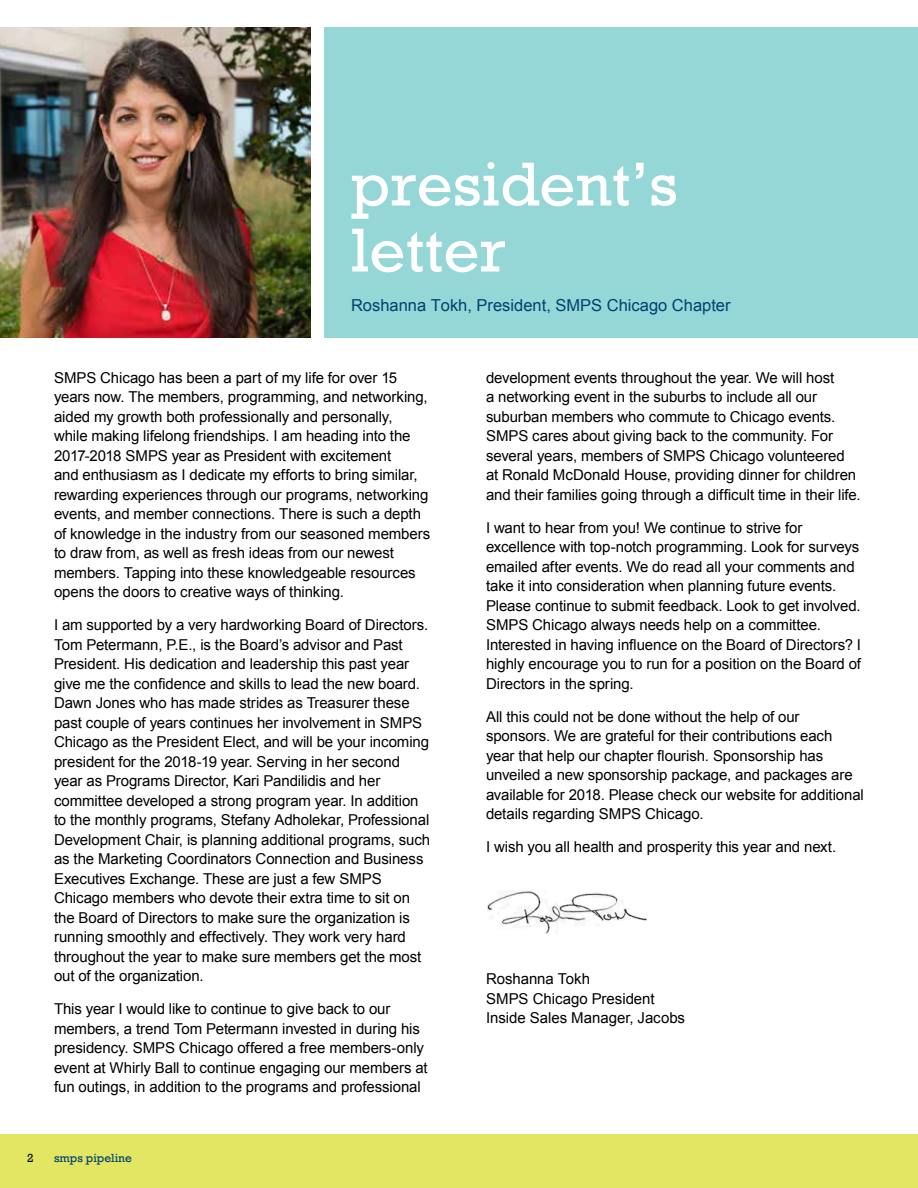
<style>
.page{position:relative;width:918px;height:1188px;background:#fff}
.page>*{position:absolute;margin:0;border:0;box-sizing:border-box;transform-origin:0 0}
.t1{font:63px/66px "Rockwell";color:#fff}
.t2{font:16.5px "Arial";color:#004270}
.t3{font:15px/19.5px "Arial";letter-spacing:-.005em;color:#000}
.t4{font:12px "Rockwell";color:#004270}
.t5{font:12px "Rockwell";color:#000}
</style>
<div class="page">
<div style="left:0;top:1134px;width:918px;height:54px;background:#e2e663"></div>
<div style="left:324px;top:27px;width:594px;height:311px;background:#95d6d7"></div>
<img style="left:0;top:27px;width:310px;height:311px">
<img style="left:487px;top:890px;width:160px;height:44px">
<h1 class="t1" style="left:351px;top:152px;width:328px">president’s letter</h1>
<p class="t2" style="left:351px;top:294px;width:381px">Roshanna Tokh, President, SMPS Chicago Chapter</p>
<p class="t3" style="left:54px;top:368px;width:378px">SMPS Chicago has been a part of my life for over 15 years now. The members, programming, and networking, aided my growth both professionally and personally,<br>while making lifelong friendships. I am heading into the 2017-2018 SMPS year as President with excitement<br>and enthusiasm as I dedicate my efforts to bring similar, rewarding experiences through our programs, networking events, and member connections. There is such a depth of knowledge in the industry from our seasoned members to draw from, as well as fresh ideas from our newest members. Tapping into these knowledgeable resources opens the doors to creative ways of thinking.</p>
<p class="t3" style="left:54px;top:616px;width:378px">I am supported by a very hardworking Board of Directors.<br>Tom Petermann, P.E., is the Board’s advisor and Past President. His dedication and leadership this past year give me the confidence and skills to lead the new board.<br>Dawn Jones who has made strides as Treasurer these past couple of years continues her involvement in SMPS Chicago as the President Elect, and will be your incoming president for the 2018-19 year. Serving in her second year as Programs Director, Kari Pandilidis and her committee developed a strong program year. In addition to the monthly programs, Stefany Adholekar, Professional Development Chair, is planning additional programs, such as the Marketing Coordinators Connection and Business Executives Exchange. These are just a few SMPS Chicago members who devote their extra time to sit on the Board of Directors to make sure the organization is running smoothly and effectively. They work very hard throughout the year to make sure members get the most out of the organization.</p>
<p class="t3" style="left:54px;top:1000px;width:375px">This year I would like to continue to give back to our members, a trend Tom Petermann invested in during his presidency. SMPS Chicago offered a free members-only event at Whirly Ball to continue engaging our members at fun outings, in addition to the programs and professional</p>
<p class="t5" style="left:27px;top:1151px;width:8px">2</p>
<p class="t4" style="left:54px;top:1151px;width:80px">smps pipeline</p>
<p class="t3" style="left:486px;top:368px;width:376px">development events throughout the year. We will host<br>a networking event in the suburbs to include all our suburban members who commute to Chicago events.<br>SMPS cares about giving back to the community. For several years, members of SMPS Chicago volunteered at Ronald McDonald House, providing dinner for children and their families going through a difficult time in their life.</p>
<p class="t3" style="left:486px;top:518px;width:377px">I want to hear from you! We continue to strive for excellence with top-notch programming. Look for surveys emailed after events. We do read all your comments and take it into consideration when planning future events.<br>Please continue to submit feedback. Look to get involved.<br>SMPS Chicago always needs help on a committee.<br>Interested in having influence on the Board of Directors? I highly encourage you to run for a position on the Board of Directors in the spring.</p>
<p class="t3" style="left:486px;top:707px;width:379px">All this could not be done without the help of our sponsors. We are grateful for their contributions each year that help our chapter flourish. Sponsorship has unveiled a new sponsorship package, and packages are available for 2018. Please check our website for additional details regarding SMPS Chicago.</p>
<p class="t3" style="left:486px;top:838px;width:352px">I wish you all health and prosperity this year and next.</p>
<p class="t3" style="left:486px;top:970px;width:201px">Roshanna Tokh<br>SMPS Chicago President<br>Inside Sales Manager, Jacobs</p>
</div>
